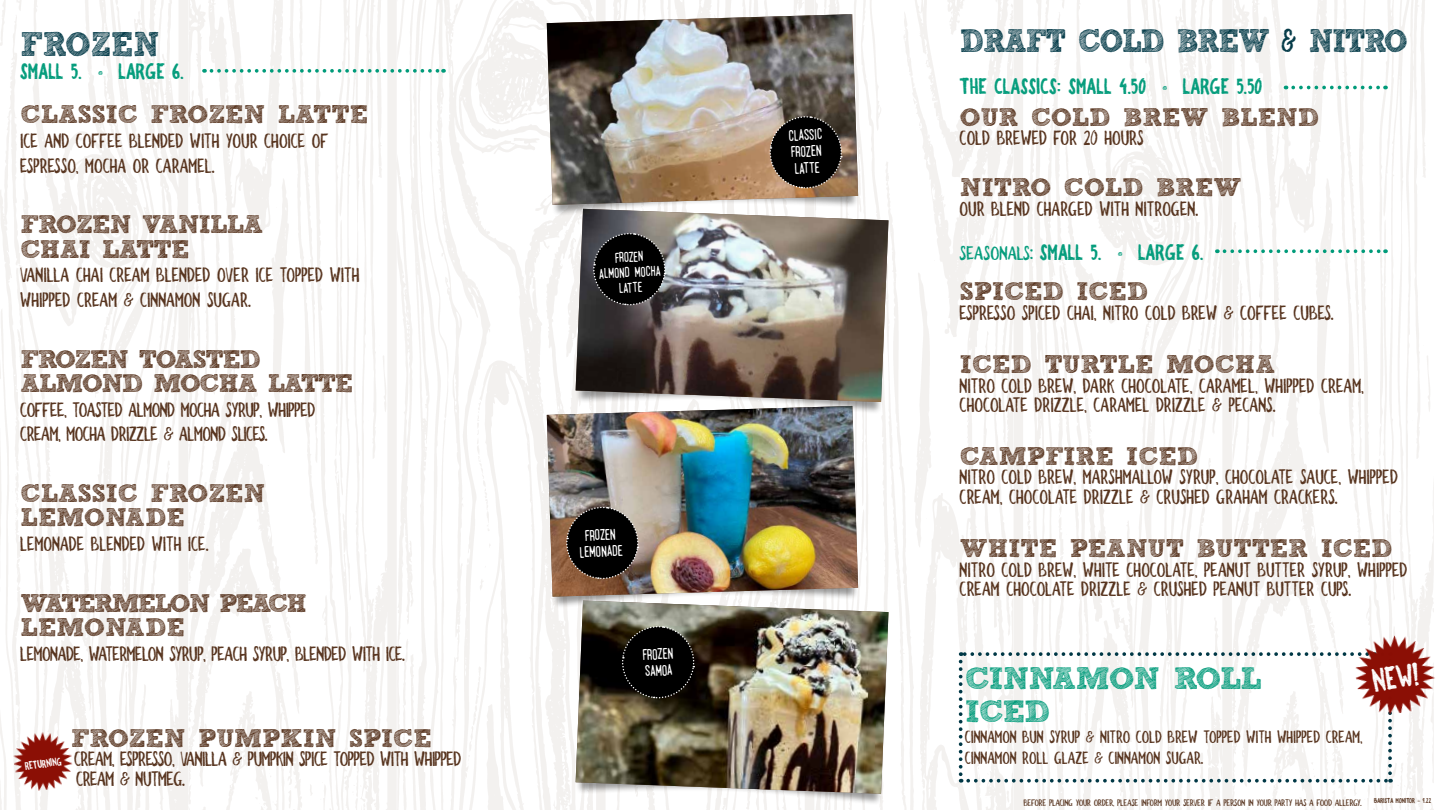
<style>
.page{position:relative;width:1440px;height:810px;background:#fff}
.page>*{position:absolute;margin:0;border:0;box-sizing:border-box;transform-origin:0 0}
.t1{font:700 34.06px "freeversion Sketch Block";color:#003846;scale:.9 1}
.t2{font:700 32.38px "freeversion Sketch Block";letter-spacing:-.04em;color:#003846;scale:.88 1}
.t3{font:700 32.12px "Bite Chalk";color:#fff;scale:.9 1}
.t4{font:700 30.81px/33px "freeversion Sketch Block";letter-spacing:-.025em;color:#009b7a}
.t5{font:700 25.31px/24.2px "freeversion Sketch Block";color:#54301a}
.t6{font:700 25.31px/24.2px "freeversion Sketch Block";letter-spacing:-.05em;color:#54301a}
.t7{font:700 25.31px/24.2px "freeversion Sketch Block";letter-spacing:-.075em;color:#54301a}
.t8{font:700 25.31px/24.2px "freeversion Sketch Block";letter-spacing:-.03em;color:#54301a}
.t9{font:700 22px "Bite Chalk";color:#009b7a}
.t10{font:20.56px/19.5px "Bite Chalk Normal";color:#54301a;scale:.91 1}
.t11{font:20.56px/19.5px "Bite Chalk Normal";letter-spacing:-.025em;color:#54301a;scale:.91 1}
.t12{font:17.62px/21.1px "Bite Chalk Normal";color:#54301a;scale:.91 1}
.t13{font:17px/16.6px "Heubeul Rough";color:#fff;text-align:justify;scale:.9 1}
.t14{font:15.75px/15.3px "Heubeul Rough";color:#fff;text-align:center;scale:.9 1}
.t15{font:700 10.94px "Bite Chalk";color:#fff;scale:.9 1}
.t16{font:9.38px "Bite Chalk Normal";letter-spacing:-.02em;color:#54301a}
.t17{font:700 6.88px "Bite Chalk";color:#54301a}
.s1{font-family:"Cabin Sketch"}
.s2{font-family:"Bite Chalk"}
.s3{font-family:"Bite Chalk Normal";font-weight:400;font-size:19.5px}
</style>
<div class="page">
<img style="left:0;top:1px;width:1434px;height:809px">
<svg style="left:1293px;top:86px;width:93px;height:3px"></svg>
<svg style="left:1225px;top:249px;width:161px;height:4px"></svg>
<div style="left:546px;top:16px;width:313px;height:201px;background:#000;opacity:.4"></div>
<img style="left:547px;top:14px;width:311px;height:191px">
<div style="left:546px;top:408px;width:313px;height:201px;background:#000;opacity:.4"></div>
<img style="left:547px;top:406px;width:311px;height:191px">
<div style="left:575px;top:211px;width:315px;height:203px;background:#000;opacity:.4"></div>
<img style="left:576px;top:209px;width:313px;height:193px">
<div style="left:575px;top:602px;width:315px;height:204px;background:#000;opacity:.4"></div>
<img style="left:576px;top:601px;width:313px;height:193px">
<svg style="left:768px;top:115px;width:75px;height:75px;background:#302921"></svg>
<svg style="left:592px;top:232px;width:75px;height:75px;background:#1f1e1e"></svg>
<svg style="left:565px;top:505px;width:75px;height:76px;background:#312a24"></svg>
<svg style="left:620px;top:625px;width:76px;height:75px;background:#14120e"></svg>
<img style="left:10px;top:727px;width:68px;height:67px">
<svg style="left:211px;top:69px;width:233px;height:4px"></svg>
<svg style="left:959px;top:652px;width:433px;height:131px"></svg>
<img style="left:1350px;top:628px;width:85px;height:90px">
<h1 class="t1" style="left:21px;top:31px;width:156px">FROZEN</h1>
<p class="t9" style="left:21px;top:59px;width:165px">SMALL 5. <span class="s1">•</span> LARGE 6.</p>
<p class="t5" style="left:21px;top:105px;width:349px">CLASSIC FROZEN LATTE</p>
<p class="t10" style="left:21px;top:128px;width:340px;line-height:25.1px">ICE AND COFFEE BLENDED WITH YOUR CHOICE OF<br>ESPRESSO, MOCHA OR CARAMEL.</p>
<p class="t8" style="left:21px;top:215px;width:244px">FROZEN VANILLA<br>CHAI LATTE</p>
<p class="t10" style="left:21px;top:263px;width:374px;line-height:25.1px">VANILLA CHAI CREAM BLENDED OVER ICE TOPPED WITH<br>WHIPPED CREAM &amp; CINNAMON SUGAR.</p>
<p class="t6" style="left:21px;top:350px;width:334px">FROZEN TOASTED<br>ALMOND MOCHA LATTE</p>
<p class="t11" style="left:21px;top:398px;width:326px;line-height:24.6px">COFFEE, TOASTED ALMOND MOCHA SYRUP, WHIPPED<br>CREAM, MOCHA DRIZZLE &amp; ALMOND SLICES.</p>
<p class="t5" style="left:21px;top:484px;width:246px">CLASSIC FROZEN<br>LEMONADE</p>
<p class="t10" style="left:21px;top:535px;width:208px">LEMONADE BLENDED WITH ICE.</p>
<p class="t7" style="left:21px;top:594px;width:288px">WATERMELON PEACH<br>LEMONADE</p>
<p class="t11" style="left:21px;top:644px;width:424px">LEMONADE, WATERMELON SYRUP, PEACH SYRUP, BLENDED WITH ICE.</p>
<p class="t15" style="left:24px;top:760px;width:43px;rotate:-8deg">RETURNING</p>
<p class="t5" style="left:71px;top:729px;width:362px">FROZEN PUMPKIN SPICE</p>
<p class="t11" style="left:74px;top:750px;width:427px">CREAM, ESPRESSO, VANILLA &amp; PUMPKIN SPICE TOPPED WITH WHIPPED<br>CREAM &amp; NUTMEG.</p>
<p class="t14" style="left:598px;top:250px;width:70px;rotate:-3deg">frozen almond mocha latte</p>
<p class="t13" style="left:579px;top:526px;width:49px;text-align:center;rotate:-3deg">frozen lemonade</p>
<p class="t13" style="left:643px;top:645px;width:36px;rotate:-3deg">frozen samoa</p>
<p class="t13" style="left:789px;top:126px;width:39px;rotate:-3deg">classic frozen latte</p>
<h2 class="t2" style="left:960px;top:29px;width:510px">DRAFT COLD BREW <span class="s2">&amp;</span> NITRO</h2>
<p class="t9" style="left:960px;top:74px;width:304px">THE CLASSICS: SMALL 4.50 <span class="s1">•</span> LARGE 5.50</p>
<p class="t5" style="left:960px;top:108px;width:361px">OUR COLD BREW BLEND</p>
<p class="t10" style="left:960px;top:129px;width:204px">COLD BREWED FOR 20 HOURS</p>
<p class="t5" style="left:960px;top:178px;width:283px">NITRO COLD BREW</p>
<p class="t10" style="left:960px;top:199px;width:264px">OUR BLEND CHARGED WITH NITROGEN.</p>
<p class="t9" style="left:960px;top:240px;width:245px"><span class="s3">SEASONALS:</span> SMALL 5. <span class="s1">•</span> LARGE 6.</p>
<p class="t5" style="left:960px;top:282px;width:190px">SPICED ICED</p>
<p class="t10" style="left:960px;top:303px;width:413px">ESPRESSO SPICED CHAI, NITRO COLD BREW &amp; COFFEE CUBES.</p>
<p class="t5" style="left:960px;top:355px;width:317px">ICED TURTLE MOCHA</p>
<p class="t10" style="left:960px;top:376px;width:446px">NITRO COLD BREW, DARK CHOCOLATE, CARAMEL, WHIPPED CREAM,<br>CHOCOLATE DRIZZLE, CARAMEL DRIZZLE &amp; PECANS.</p>
<p class="t5" style="left:960px;top:447px;width:240px">CAMPFIRE ICED</p>
<p class="t10" style="left:960px;top:468px;width:483px">NITRO COLD BREW, MARSHMALLOW SYRUP, CHOCOLATE SAUCE, WHIPPED<br>CREAM, CHOCOLATE DRIZZLE &amp; CRUSHED GRAHAM CRACKERS.</p>
<p class="t5" style="left:960px;top:539px;width:434px">WHITE PEANUT BUTTER ICED</p>
<p class="t10" style="left:960px;top:560px;width:494px">NITRO COLD BREW, WHITE CHOCOLATE, PEANUT BUTTER SYRUP, WHIPPED<br>CREAM CHOCOLATE DRIZZLE &amp; CRUSHED PEANUT BUTTER CUPS.</p>
<h3 class="t4" style="left:965px;top:666px;width:298px">CINNAMON ROLL<br>ICED</h3>
<p class="t12" style="left:965px;top:727px;width:438px">CINNAMON BUN SYRUP &amp; NITRO COLD BREW TOPPED WITH WHIPPED CREAM,<br>CINNAMON ROLL GLAZE &amp; CINNAMON SUGAR.</p>
<h3 class="t3" style="left:1371px;top:663px;width:53px;rotate:-8deg">NEW!</h3>
<p class="t16" style="left:1024px;top:797px;width:340px">BEFORE PLACING YOUR ORDER, PLEASE INFORM YOUR SERVER IF A PERSON IN YOUR PARTY HAS A FOOD ALLERGY.</p>
<p class="t17" style="left:1374px;top:797px;width:59px">BARISTA MONITOR <span class="s1">–</span> 9.22</p>
</div>
